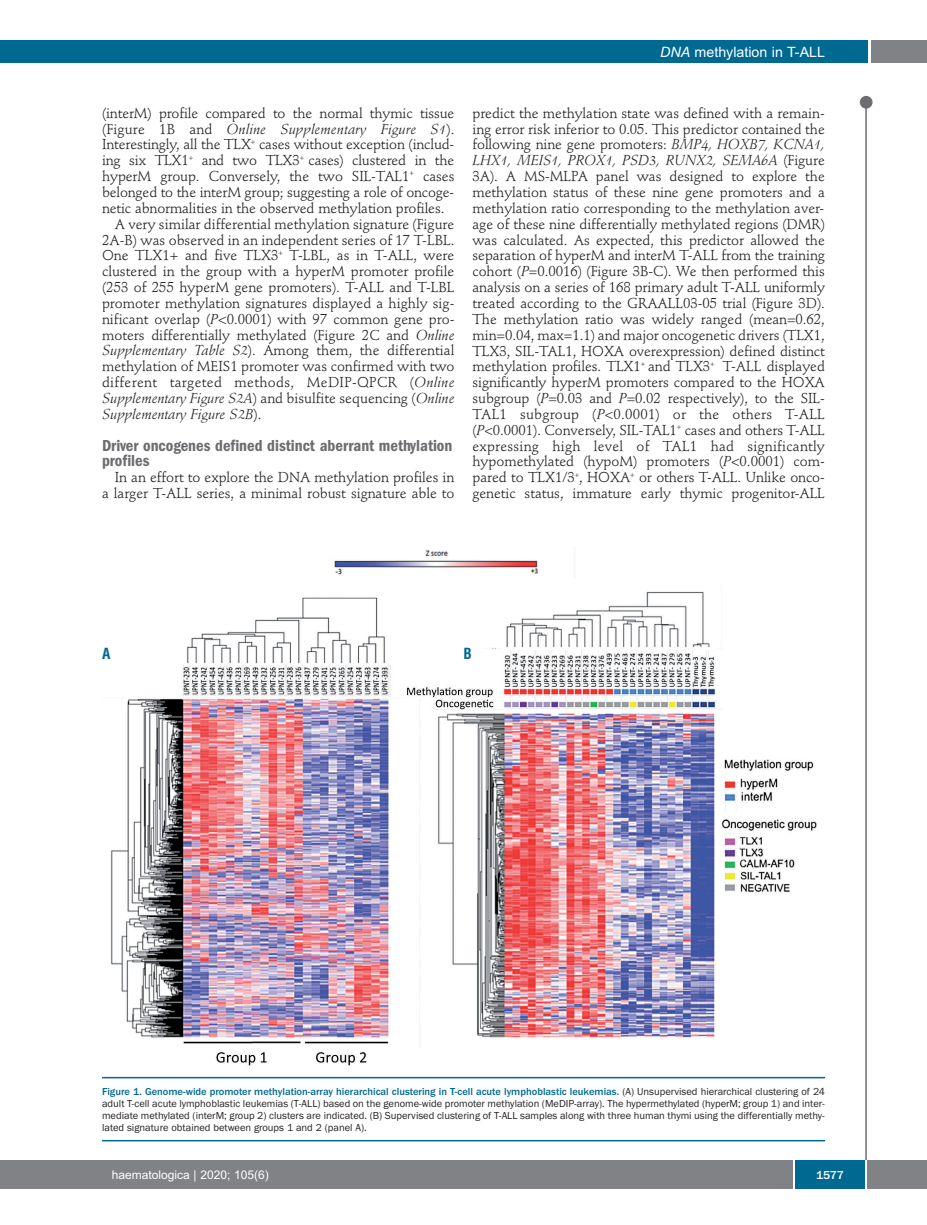
<style>
.page{position:relative;width:927px;height:1225px;background:#fff}
.page>*{position:absolute;margin:0;border:0;box-sizing:border-box;transform-origin:0 0}
.t1{font:600 condensed 16.5px/15.9px "Franklin Gothic";color:#6c6d70}
.t2{font:700 condensed 15px "Helvetica";color:#006991}
.t3{font:14.25px/15.9px "Stempel Schneidler";color:#231f20;text-align:right}
.t4{font:italic 14.25px "Stempel Schneidler";color:#231f20}
.t5{font:14.25px "Stempel Schneidler";letter-spacing:.02em;color:#231f20}
.t6{font:14.25px "Arial";color:#fff}
.t7{font:12px "Arial";color:#fff}
.t8{font:500 12px "Franklin Gothic";color:#fff}
.t9{font:10.5px/12px "Franklin Gothic";color:#231f20;text-align:justify}
.s1{font-style:italic}
.s2{font-style:normal}
.s3{font-weight:500;color:#006991}
</style>
<div class="page">
<div style="left:860px;top:96px;width:12px;height:13px;background:#6c6d70;border-radius:50%"></div>
<hr style="left:865px;top:98px;width:2px;height:1062px;background:#6c6d70">
<div style="left:871px;top:40px;width:56px;height:22px;background:#808285"></div>
<div style="left:18px;top:40px;width:849px;height:22px;background:#006991"></div>
<div style="left:17px;top:1160px;width:910px;height:28px;background:#808285"></div>
<div style="left:795px;top:1160px;width:70px;height:28px;background:#006991"></div>
<hr style="left:793px;top:1160px;width:2px;height:28px;background:#fff">
<hr style="left:865px;top:1160px;width:2px;height:28px;background:#fff">
<div style="left:0;top:40px;width:19px;height:22px;background:#006991"></div>
<div style="left:0;top:1160px;width:18px;height:28px;background:#808285"></div>
<hr style="left:102px;top:1077px;width:723px;height:1px;background:#006991">
<hr style="left:102px;top:1140px;width:723px;height:1px;background:#006991">
<img style="left:110px;top:549px;width:707px;height:517px">
<p class="t6" style="left:660px;top:44px;width:166px"><span class="s1">DNA</span> methylation in T-ALL</p>
<p class="t3" style="left:102px;top:106px;width:354px">(interM) profile compared to the normal thymic tissue</p>
<p class="t4" style="left:102px;top:123px;width:354px"><span class="s2">(Figure 1B and</span> Online Supplementary Figure S1<span class="s2">).</span></p>
<p class="t3" style="left:102px;top:138px;width:354px">Interestingly, all the TLX<sup>+</sup> cases without exception (includ-</p>
<p class="t3" style="left:102px;top:154px;width:354px">ing six TLX1<sup>+</sup> and two TLX3<sup>+</sup> cases) clustered in the</p>
<p class="t3" style="left:102px;top:170px;width:354px">hyperM group. Conversely, the two SIL-TAL1<sup>+</sup> cases</p>
<p class="t3" style="left:102px;top:185px;width:354px">belonged to the interM group; suggesting a role of oncoge-</p>
<p class="t3" style="left:102px;top:201px;width:344px">netic abnormalities in the observed methylation profiles.</p>
<p class="t3" style="left:115px;top:217px;width:341px">A very similar differential methylation signature (Figure</p>
<p class="t3" style="left:102px;top:233px;width:354px">2A-B) was observed in an independent series of 17 T-LBL.</p>
<p class="t3" style="left:102px;top:249px;width:354px">One TLX1+ and five TLX3<sup>+</sup> T-LBL, as in T-ALL, were</p>
<p class="t3" style="left:102px;top:265px;width:354px">clustered in the group with a hyperM promoter profile</p>
<p class="t3" style="left:102px;top:280px;width:354px">(253 of 255 hyperM gene promoters). T-ALL and T-LBL</p>
<p class="t3" style="left:102px;top:296px;width:354px">promoter methylation signatures displayed a highly sig-</p>
<p class="t3" style="left:102px;top:312px;width:354px">nificant overlap (<span class="s1">P</span>&lt;0.0001) with 97 common gene pro-</p>
<p class="t3" style="left:102px;top:328px;width:354px">moters differentially methylated (Figure 2C and <span class="s1">Online</span></p>
<p class="t3" style="left:102px;top:344px;width:354px"><span class="s1">Supplementary Table S2</span>). Among them, the differential</p>
<p class="t3" style="left:102px;top:360px;width:354px">methylation of MEIS1 promoter was confirmed with two</p>
<p class="t5" style="left:102px;top:376px;width:354px">different targeted methods, MeDIP-QPCR (<span class="s1">Online</span></p>
<p class="t4" style="left:102px;top:392px;width:354px">Supplementary Figure S2A<span class="s2">) and bisulfite sequencing (</span>Online</p>
<p class="t4" style="left:102px;top:408px;width:161px">Supplementary Figure S2B<span class="s2">).</span></p>
<p class="t1" style="left:102px;top:438px;width:352px">Driver oncogenes defined distinct aberrant methylation profiles</p>
<p class="t3" style="left:102px;top:471px;width:354px">In an effort to explore the DNA methylation profiles in<br>a larger T-ALL series, a minimal robust signature able to</p>
<p class="t3" style="left:472px;top:106px;width:354px;text-align:justify">predict the methylation state was defined with a remain&shy;ing error risk inferior to 0.05. This predictor contained the following nine gene promoters: <span class="s1">BMP4, HOXB7, KCNA1, LHX1, MEIS1, PROX1, PSD3, RUNX2, SEMA6A</span> (Figure 3A). A MS-MLPA panel was designed to explore the methylation status of these nine gene promoters and a methylation ratio corresponding to the methylation aver&shy;age of these nine differentially methylated regions (DMR) was calculated. As expected, this predictor allowed the separation of hyperM and interM T-ALL from the training cohort (<span class="s1">P</span>=0.0016) (Figure 3B-C). We then performed this analysis on a series of 168 primary adult T-ALL uniformly treated according to the GRAALL03-05 trial (Figure 3D).<br>The methylation ratio was widely ranged (mean=0.62, min=0.04, max=1.1) and major oncogenetic drivers (TLX1, TLX3, SIL-TAL1, HOXA overexpression) defined distinct methylation profiles. TLX1<sup>+</sup> and TLX3<sup>+</sup> T-ALL displayed significantly hyperM promoters compared to the HOXA subgroup (<span class="s1">P</span>=0.03 and <span class="s1">P</span>=0.02 respectively), to the SIL-TAL1 subgroup (<span class="s1">P</span>&lt;0.0001) or the others T-ALL (<span class="s1">P</span>&lt;0.0001). Conversely, SIL-TAL1<sup>+</sup> cases and others T-ALL expressing high level of TAL1 had significantly hypomethylated (hypoM) promoters (<span class="s1">P</span>&lt;0.0001) com&shy;pared to TLX1/3<sup>+</sup>, HOXA<sup>+</sup> or others T-ALL. Unlike onco&shy;genetic status, immature early thymic progenitor-ALL</p>
<p class="t2" style="left:102px;top:644px;width:10px">A</p>
<p class="t2" style="left:464px;top:644px;width:10px">B</p>
<p class="t9" style="left:102px;top:1085px;width:724px"><span class="s3">Figure 1. Genome-wide promoter methylation-array hierarchical clustering in T-cell acute lymphoblastic leukemias.</span> (A) Unsupervised hierarchical clustering of 24 adult T-cell acute lymphoblastic leukemias (T-ALL) based on the genome-wide promoter methylation (MeDIP-array). The hypermethylated (hyperM; group 1) and inter&shy;mediate methylated (interM; group 2) clusters are indicated. (B) Supervised clustering of T-ALL samples along with three human thymi using the differentially methy&shy;lated signature obtained between groups 1 and 2 (panel A).</p>
<p class="t7" style="left:112px;top:1167px;width:158px">haematologica | 2020; 105(6)</p>
<p class="t8" style="left:816px;top:1167px;width:29px">1577</p>
</div>
